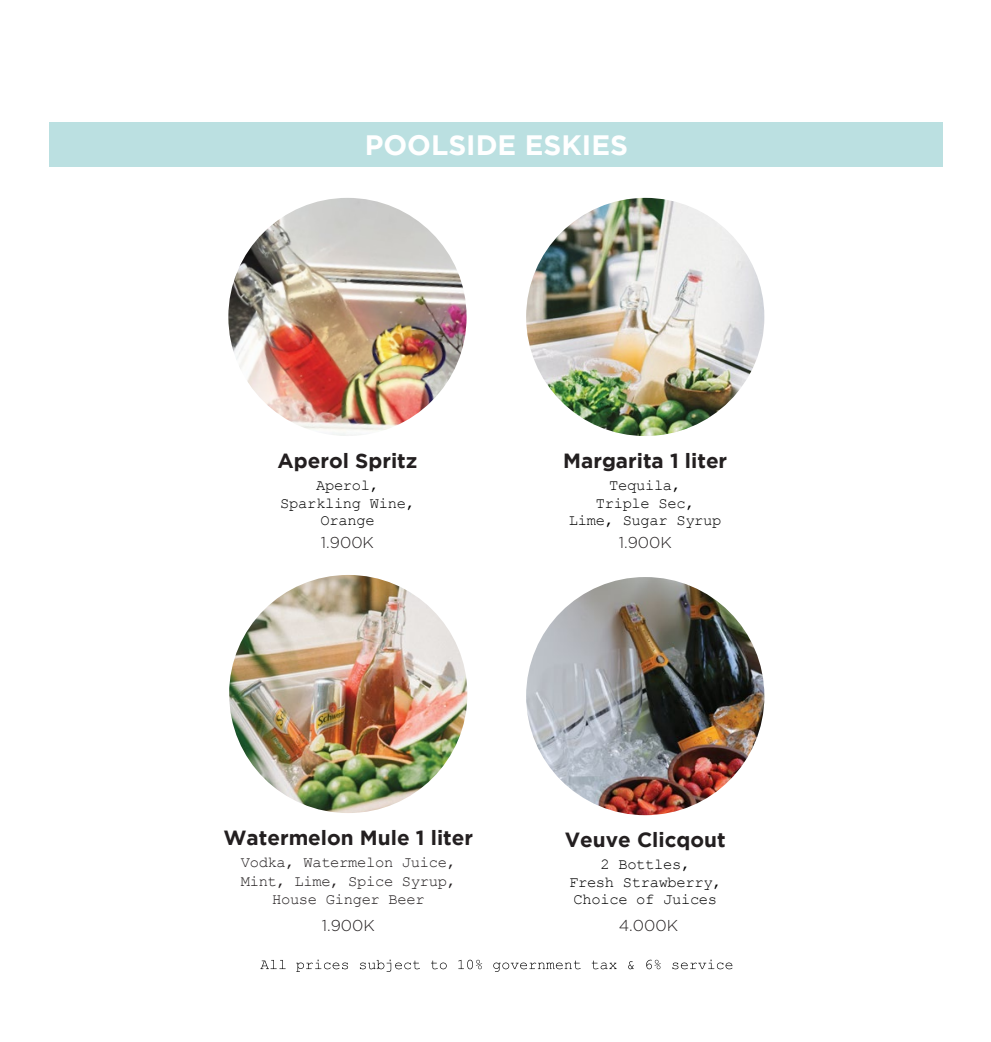
<style>
.page{position:relative;width:991px;height:1042px;background:#fff}
.page>*{position:absolute;margin:0;border:0;box-sizing:border-box;transform-origin:0 0}
.t1{font:700 28px "Gotham";color:#fff}
.t2{font:700 20.47px "Gotham";color:#231f20}
.t3{font:300 15.75px "Gotham";color:#231f20}
.t4{font:15.4px/17.5px "Courier New";letter-spacing:-.02em;color:#000;text-align:center}
.t5{font:15.4px/18.4px "Courier New";letter-spacing:-.02em;color:#231f20;text-align:center}
</style>
<div class="page">
<div style="left:50px;top:122px;width:893px;height:45px;background:#bbe0e1"></div>
<svg style="left:260px;top:960px;width:26px;height:9px"></svg>
<svg style="left:296px;top:959px;width:52px;height:13px"></svg>
<svg style="left:360px;top:959px;width:60px;height:13px"></svg>
<svg style="left:431px;top:960px;width:15px;height:9px"></svg>
<svg style="left:458px;top:959px;width:24px;height:10px"></svg>
<svg style="left:493px;top:960px;width:87px;height:12px"></svg>
<svg style="left:591px;top:960px;width:25px;height:9px"></svg>
<svg style="left:628px;top:961px;width:5px;height:8px"></svg>
<svg style="left:646px;top:959px;width:14px;height:10px"></svg>
<svg style="left:672px;top:959px;width:60px;height:10px"></svg>
<img style="left:228px;top:198px;width:238px;height:238px;border-radius:119px">
<img style="left:526px;top:577px;width:238px;height:238px;border-radius:119px">
<img style="left:526px;top:198px;width:238px;height:238px;border-radius:119px">
<img style="left:229px;top:575px;width:238px;height:238px;border-radius:119px">
<h1 class="t1" style="left:365px;top:129px;width:265px">POOLSIDE ESKIES</h1>
<h2 class="t2" style="left:277px;top:449px;width:141px">Aperol Spritz</h2>
<p class="t4" style="left:280px;top:476px;width:136px">Aperol,<br>Sparkling Wine,<br>Orange</p>
<p class="t3" style="left:321px;top:533px;width:55px">1.900K</p>
<h2 class="t2" style="left:563px;top:449px;width:166px">Margarita 1 liter</h2>
<p class="t4" style="left:569px;top:476px;width:154px">Tequila,<br>Triple Sec,<br>Lime, Sugar Syrup</p>
<p class="t3" style="left:618px;top:533px;width:55px">1.900K</p>
<h2 class="t2" style="left:223px;top:826px;width:251px">Watermelon Mule 1 liter</h2>
<p class="t5" style="left:241px;top:853px;width:217px">Vodka, Watermelon Juice,<br>Mint, Lime, Spice Syrup,<br>House Ginger Beer</p>
<p class="t3" style="left:322px;top:915px;width:55px">1.900K</p>
<h2 class="t2" style="left:565px;top:828px;width:162px">Veuve Clicqout</h2>
<p class="t4" style="left:569px;top:855px;width:154px">2 Bottles,<br>Fresh Strawberry,<br>Choice of Juices</p>
<p class="t3" style="left:618px;top:915px;width:61px">4.000K</p>
</div>
